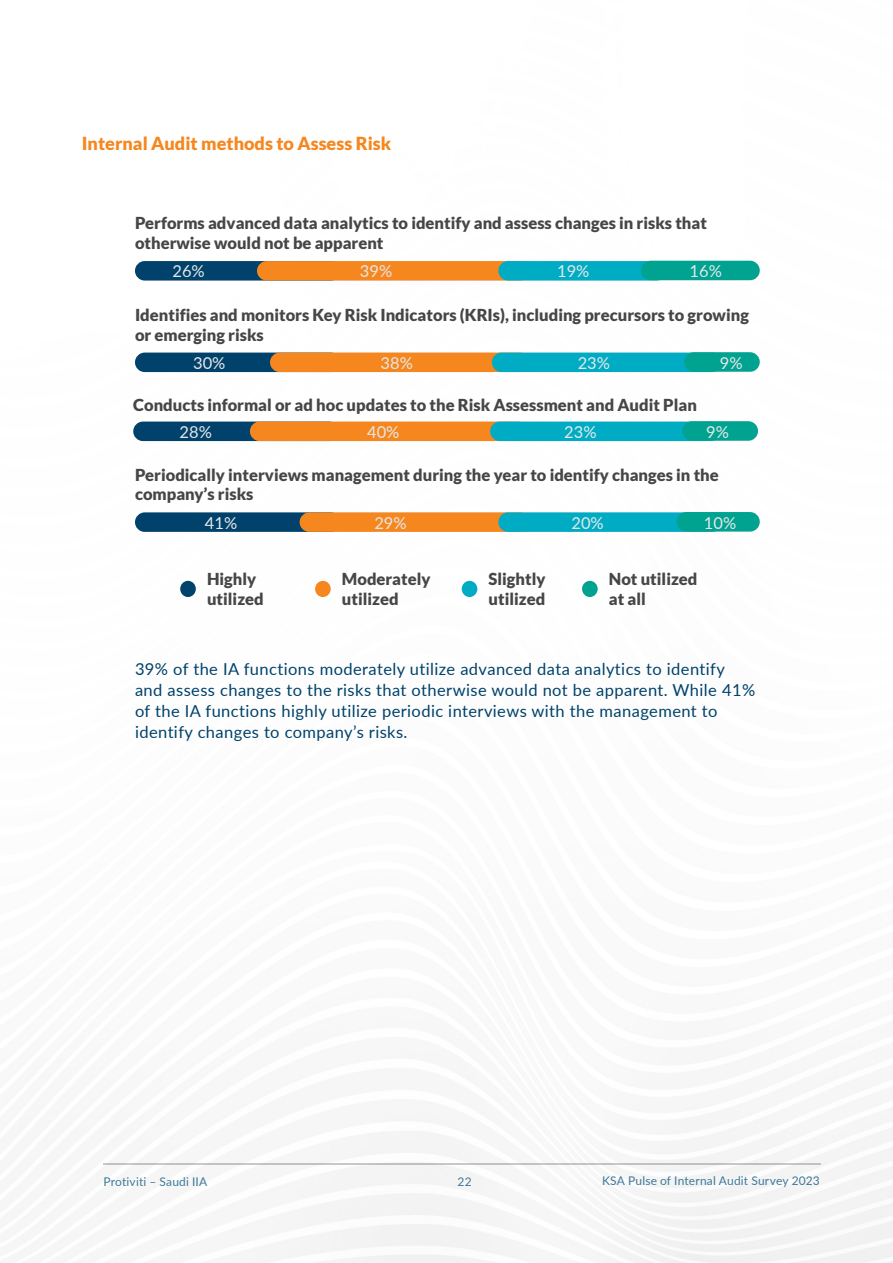
<style>
.page{position:relative;width:893px;height:1263px;background:#fff}
.page>*{position:absolute;margin:0;border:0;box-sizing:border-box;transform-origin:0 0}
.t1{font:900 18px "Lato";color:#f6871f}
.t2{font:900 16.5px/19.8px "Lato";color:#464547}
.t3{font:16.5px/21px "Lato";letter-spacing:.025em;color:#00426b}
.t4{font:16.5px "Lato";color:#e6e7e8}
.t5{font:12px "Lato";letter-spacing:.015em;color:#3e7998}
</style>
<div class="page">
<img style="left:135px;top:260px;width:758px;height:1003px">
<hr style="left:103px;top:1163px;width:717px;height:2px;background:#000">
<div style="left:135px;top:261px;width:206px;height:19px;background:#00426b;border-radius:10px"></div>
<div style="left:135px;top:353px;width:206px;height:19px;background:#00426b;border-radius:10px"></div>
<div style="left:135px;top:512px;width:206px;height:20px;background:#00426b;border-radius:10px"></div>
<div style="left:133px;top:422px;width:206px;height:19px;background:#00426b;border-radius:10px"></div>
<div style="left:257px;top:261px;width:273px;height:19px;background:#f6871f;border-radius:10px"></div>
<div style="left:270px;top:353px;width:260px;height:19px;background:#f6871f;border-radius:10px"></div>
<div style="left:300px;top:512px;width:230px;height:20px;background:#f6871f;border-radius:10px"></div>
<div style="left:250px;top:422px;width:278px;height:19px;background:#f6871f;border-radius:10px"></div>
<div style="left:498px;top:261px;width:169px;height:19px;background:#00acc4;border-radius:10px"></div>
<div style="left:492px;top:353px;width:230px;height:19px;background:#00acc4;border-radius:10px"></div>
<div style="left:498px;top:512px;width:224px;height:20px;background:#00acc4;border-radius:10px"></div>
<div style="left:490px;top:422px;width:230px;height:19px;background:#00acc4;border-radius:10px"></div>
<div style="left:641px;top:261px;width:119px;height:19px;background:#00a290;border-radius:10px"></div>
<div style="left:684px;top:352px;width:76px;height:20px;background:#00a290;border-radius:10px"></div>
<div style="left:676px;top:512px;width:84px;height:19px;background:#00a290;border-radius:10px"></div>
<div style="left:682px;top:421px;width:76px;height:20px;background:#00a290;border-radius:10px"></div>
<div style="left:180px;top:581px;width:16px;height:16px;background:#00426b;border-radius:50%"></div>
<div style="left:315px;top:581px;width:16px;height:16px;background:#f6871f;border-radius:50%"></div>
<div style="left:462px;top:581px;width:15px;height:16px;background:#00acc4;border-radius:50%"></div>
<div style="left:582px;top:581px;width:16px;height:16px;background:#00a290;border-radius:50%"></div>
<p class="t1" style="left:82px;top:132px;width:311px">Internal Audit methods to Assess Risk</p>
<p class="t2" style="left:135px;top:213px;width:573px">Performs advanced data analytics to identify and assess changes in risks that otherwise would not be apparent</p>
<p class="t4" style="left:172px;top:260px;width:34px">26%</p>
<p class="t4" style="left:360px;top:260px;width:34px">39%</p>
<p class="t4" style="left:557px;top:260px;width:34px">19%</p>
<p class="t4" style="left:689px;top:260px;width:34px">16%</p>
<p class="t2" style="left:135px;top:305px;width:615px">Identifies and monitors Key Risk Indicators (KRIs), including precursors to growing or emerging risks</p>
<p class="t4" style="left:193px;top:352px;width:34px">30%</p>
<p class="t4" style="left:381px;top:352px;width:34px">38%</p>
<p class="t4" style="left:578px;top:352px;width:34px">23%</p>
<p class="t4" style="left:720px;top:352px;width:24px">9%</p>
<p class="t2" style="left:133px;top:394px;width:565px">Conducts informal or ad hoc updates to the Risk Assessment and Audit Plan</p>
<p class="t4" style="left:180px;top:420px;width:34px">28%</p>
<p class="t4" style="left:367px;top:420px;width:34px">40%</p>
<p class="t4" style="left:564px;top:420px;width:34px">23%</p>
<p class="t4" style="left:706px;top:420px;width:24px">9%</p>
<p class="t2" style="left:135px;top:464px;width:585px">Periodically interviews management during the year to identify changes in the company’s risks</p>
<p class="t4" style="left:205px;top:511px;width:34px">41%</p>
<p class="t4" style="left:374px;top:511px;width:34px">29%</p>
<p class="t4" style="left:571px;top:511px;width:34px">20%</p>
<p class="t4" style="left:704px;top:511px;width:34px">10%</p>
<p class="t2" style="left:207px;top:568px;width:58px">Highly utilized</p>
<p class="t2" style="left:342px;top:568px;width:90px">Moderately utilized</p>
<p class="t2" style="left:489px;top:568px;width:58px">Slightly utilized</p>
<p class="t2" style="left:609px;top:568px;width:90px">Not utilized at all</p>
<p class="t3" style="left:135px;top:658px;width:622px">39% of the IA functions moderately utilize advanced data analytics to identify and assess changes to the risks that otherwise would not be apparent. While 41% of the IA functions highly utilize periodic interviews with the management to identify changes to company’s risks.</p>
<p class="t5" style="left:103px;top:1172px;width:105px">Protiviti – Saudi IIA</p>
<p class="t5" style="left:458px;top:1173px;width:16px">22</p>
<p class="t5" style="left:602px;top:1172px;width:219px">KSA Pulse of Internal Audit Survey 2023</p>
</div>
